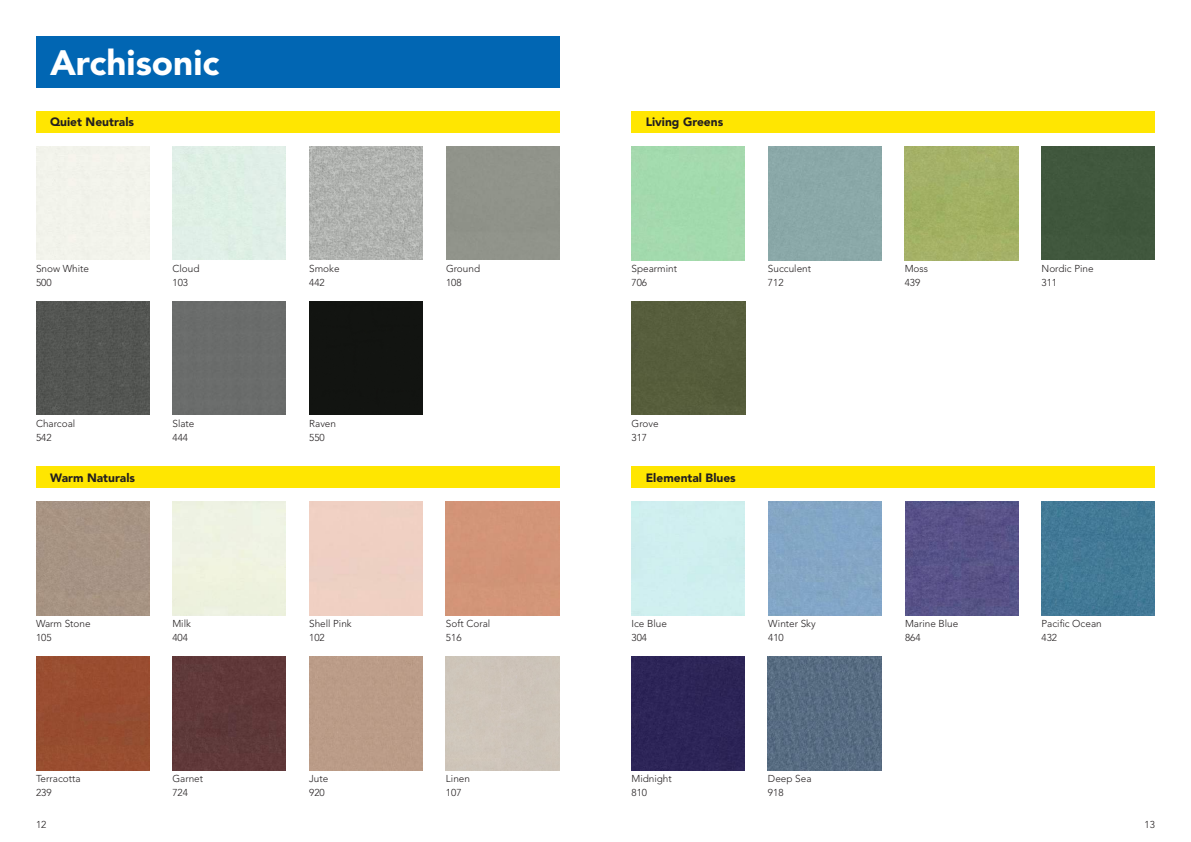
<style>
.page{position:relative;width:1191px;height:842px;background:#fff}
.page>*{position:absolute;margin:0;border:0;box-sizing:border-box;transform-origin:0 0}
.t1{font:900 35px "Avenir LT Std";color:#fff}
.t2{font:900 12px "Avenir LT Std";color:#231f20}
.t3{font:300 10px/14px "Avenir LT Std";color:#231f20}
</style>
<div class="page">
<div style="left:904px;top:147px;width:114px;height:113px;background:#a3b165"></div>
<div style="left:1041px;top:147px;width:114px;height:113px;background:#40573d"></div>
<div style="left:631px;top:302px;width:114px;height:113px;background:#565d3c"></div>
<img style="left:905px;top:502px;width:113px;height:113px">
<div style="left:1041px;top:502px;width:114px;height:113px;background:#427996"></div>
<div style="left:631px;top:657px;width:114px;height:113px;background:#2d2557"></div>
<img style="left:768px;top:657px;width:113px;height:113px">
<img style="left:309px;top:147px;width:114px;height:113px">
<div style="left:36px;top:302px;width:113px;height:113px;background:#535552"></div>
<div style="left:172px;top:302px;width:114px;height:113px;background:#6a6c6b"></div>
<div style="left:309px;top:302px;width:114px;height:113px;background:#121411"></div>
<div style="left:36px;top:502px;width:113px;height:113px;background:#a79383"></div>
<div style="left:36px;top:657px;width:113px;height:113px;background:#984d30"></div>
<div style="left:172px;top:657px;width:114px;height:113px;background:#5f3839"></div>
<div style="left:36px;top:36px;width:523px;height:51px;background:#0166b3"></div>
<div style="left:36px;top:111px;width:523px;height:21px;background:#ffe601"></div>
<div style="left:36px;top:466px;width:523px;height:22px;background:#ffe601"></div>
<div style="left:631px;top:111px;width:524px;height:21px;background:#ffe601"></div>
<div style="left:631px;top:466px;width:524px;height:22px;background:#ffe601"></div>
<h1 class="t1" style="left:50px;top:41px;width:171px">Archisonic</h1>
<p class="t2" style="left:50px;top:115px;width:86px">Quiet Neutrals</p>
<p class="t2" style="left:645px;top:115px;width:79px">Living Greens</p>
<p class="t3" style="left:36px;top:261px;width:54px">Snow White<br>500</p>
<p class="t3" style="left:172px;top:261px;width:29px">Cloud<br>103</p>
<p class="t3" style="left:309px;top:261px;width:32px">Smoke<br>442</p>
<p class="t3" style="left:446px;top:261px;width:36px">Ground<br>108</p>
<p class="t3" style="left:631px;top:261px;width:47px">Spearmint<br>706</p>
<p class="t3" style="left:768px;top:261px;width:45px">Succulent<br>712</p>
<p class="t3" style="left:904px;top:261px;width:25px">Moss<br>439</p>
<p class="t3" style="left:1041px;top:261px;width:54px">Nordic Pine<br>311</p>
<p class="t3" style="left:36px;top:416px;width:41px">Charcoal<br>542</p>
<p class="t3" style="left:172px;top:416px;width:24px">Slate<br>444</p>
<p class="t3" style="left:309px;top:416px;width:28px">Raven<br>550</p>
<p class="t3" style="left:631px;top:416px;width:29px">Grove<br>317</p>
<p class="t2" style="left:50px;top:470px;width:86px">Warm Naturals</p>
<p class="t2" style="left:646px;top:470px;width:92px">Elemental Blues</p>
<p class="t3" style="left:36px;top:616px;width:56px">Warm Stone<br>105</p>
<p class="t3" style="left:172px;top:616px;width:20px">Milk<br>404</p>
<p class="t3" style="left:309px;top:616px;width:44px">Shell Pink<br>102</p>
<p class="t3" style="left:446px;top:616px;width:46px">Soft Coral<br>516</p>
<p class="t3" style="left:631px;top:616px;width:37px">Ice Blue<br>304</p>
<p class="t3" style="left:768px;top:616px;width:49px">Winter Sky<br>410</p>
<p class="t3" style="left:905px;top:616px;width:55px">Marine Blue<br>864</p>
<p class="t3" style="left:1041px;top:616px;width:62px">Pacific Ocean<br>432</p>
<p class="t3" style="left:36px;top:771px;width:46px">Terracotta<br>239</p>
<p class="t3" style="left:172px;top:771px;width:32px">Garnet<br>724</p>
<p class="t3" style="left:309px;top:771px;width:21px">Jute<br>920</p>
<p class="t3" style="left:446px;top:771px;width:26px">Linen<br>107</p>
<p class="t3" style="left:631px;top:771px;width:42px">Midnight<br>810</p>
<p class="t3" style="left:768px;top:771px;width:45px">Deep Sea<br>918</p>
<p class="t3" style="left:36px;top:817px;width:12px">12</p>
<p class="t3" style="left:1144px;top:817px;width:12px">13</p>
</div>
